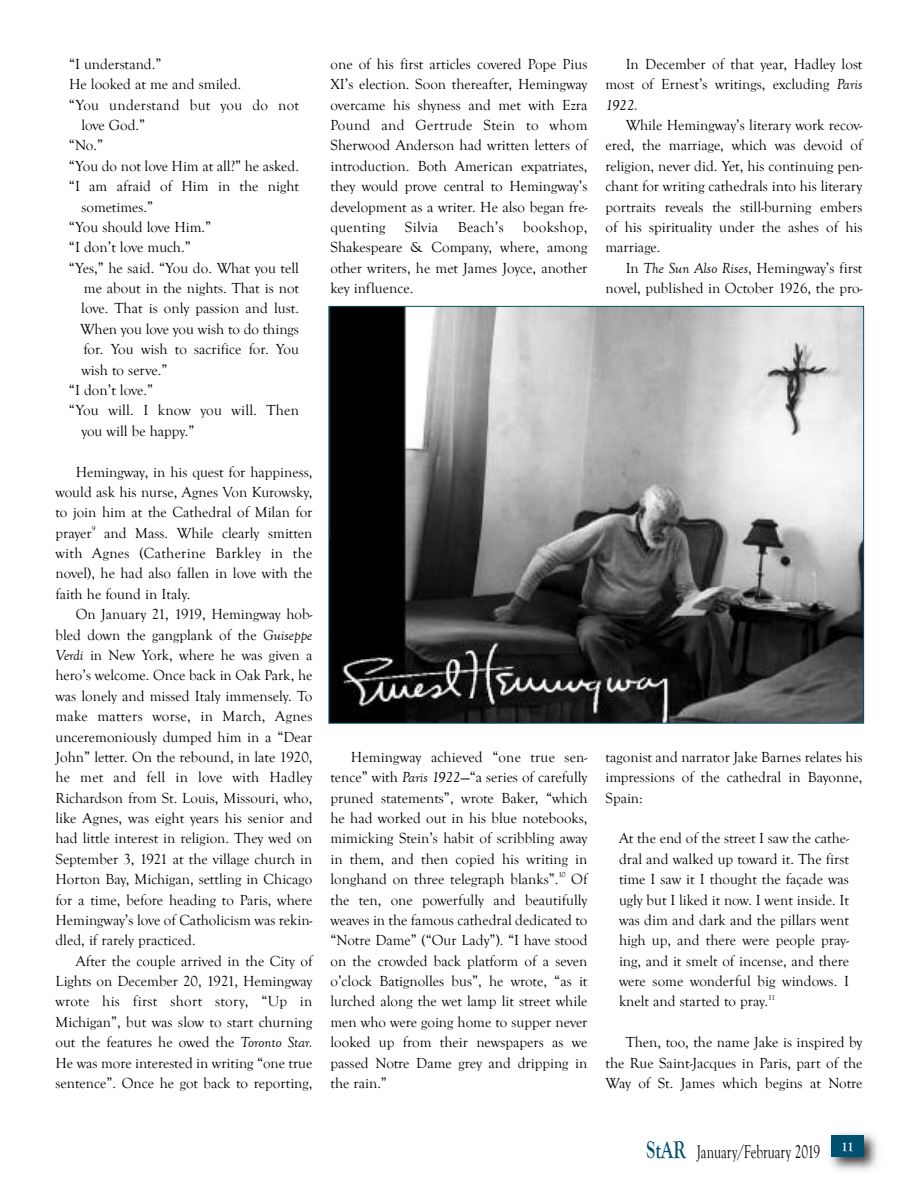
<style>
.page{position:relative;width:918px;height:1188px;background:#fff}
.page>*{position:absolute;margin:0;border:0;box-sizing:border-box;transform-origin:0 0}
.t1{font:18.9px "Goudy Old Style T";color:#000;scale:.71 1}
.t2{font:15px/20.4px "Goudy Old Style T";color:#000;text-align:justify}
.t3{font:15px "Goudy Old Style T";letter-spacing:.02em;color:#000}
.s1{font-style:italic}
.s2{font-weight:700;font-size:25.2px;color:#005171}
</style>
<div class="page">
<img style="left:829px;top:1132px;width:48px;height:39px">
<div style="left:832px;top:1135px;width:32px;height:21px;background:#005171"></div>
<img style="left:331px;top:308px;width:531px;height:414px">
<p class="t2" style="left:69px;top:54px;width:94px">“I understand.”</p>
<p class="t2" style="left:69px;top:74px;width:174px">He looked at me and smiled.</p>
<p class="t3" style="left:69px;top:96px;width:232px">“You understand but you do not</p>
<p class="t2" style="left:81px;top:115px;width:65px">love God.”</p>
<p class="t2" style="left:69px;top:135px;width:36px">“No.”</p>
<p class="t2" style="left:69px;top:156px;width:232px">“You do not love Him at all?” he asked.</p>
<p class="t2" style="left:69px;top:176px;width:232px">“I am afraid of Him in the night</p>
<p class="t2" style="left:81px;top:196px;width:73px">sometimes.”</p>
<p class="t2" style="left:69px;top:217px;width:144px">“You should love Him.”</p>
<p class="t2" style="left:69px;top:237px;width:123px">“I don’t love much.”</p>
<p class="t2" style="left:69px;top:258px;width:232px">“Yes,” he said. “You do. What you tell</p>
<p class="t2" style="left:84px;top:278px;width:217px">me about in the nights. That is not</p>
<p class="t2" style="left:81px;top:298px;width:219px">love. That is only passion and lust.</p>
<p class="t2" style="left:80px;top:319px;width:220px">When you love you wish to do things</p>
<p class="t2" style="left:84px;top:339px;width:217px">for. You wish to sacrifice for. You</p>
<p class="t2" style="left:81px;top:360px;width:88px">wish to serve.”</p>
<p class="t2" style="left:69px;top:380px;width:86px">“I don’t love.”</p>
<p class="t2" style="left:69px;top:400px;width:231px">“You will. I know you will. Then</p>
<p class="t2" style="left:81px;top:421px;width:115px">you will be happy.”</p>
<p class="t2" style="left:55px;top:461px;width:259px;text-indent:20px">Hemingway, in his quest for happiness, would ask his nurse, Agnes Von Kurowsky, to join him at the Cathedral of Milan for prayer<sup>9</sup> and Mass. While clearly smitten with Agnes (Catherine Barkley in the novel), he had also fallen in love with the faith he found in Italy.</p>
<p class="t2" style="left:55px;top:604px;width:259px;text-indent:20px">On January 21, 1919, Hemingway hob&shy;bled down the gangplank of the <span class="s1">Guiseppe Verdi</span> in New York, where he was given a hero’s welcome. Once back in Oak Park, he was lonely and missed Italy immensely. To make matters worse, in March, Agnes unceremoniously dumped him in a “Dear John” letter. On the rebound, in late 1920, he met and fell in love with Hadley Richardson from St. Louis, Missouri, who, like Agnes, was eight years his senior and had little interest in religion. They wed on September 3, 1921 at the village church in Horton Bay, Michigan, settling in Chicago for a time, before heading to Paris, where Hemingway’s love of Catholicism was rekin&shy;dled, if rarely practiced.</p>
<p class="t2" style="left:56px;top:951px;width:259px;text-indent:20px">After the couple arrived in the City of Lights on December 20, 1921, Hemingway wrote his first short story, “Up in Michigan”, but was slow to start churning out the features he owed the <span class="s1">Toronto Star.<br></span>He was more interested in writing “one true sentence”. Once he got back to reporting,</p>
<p class="t2" style="left:331px;top:54px;width:259px">one of his first articles covered Pope Pius XI’s election. Soon thereafter, Hemingway overcame his shyness and met with Ezra Pound and Gertrude Stein to whom Sherwood Anderson had written letters of introduction. Both American expatriates, they would prove central to Hemingway’s development as a writer. He also began fre&shy;quenting</p>
<p class="t2" style="left:405px;top:217px;width:35px">Silvia</p>
<p class="t2" style="left:458px;top:217px;width:48px">Beach’s</p>
<p class="t2" style="left:331px;top:217px;width:259px;text-indent:193px">bookshop, Shakespeare &amp; Company, where, among other writers, he met James Joyce, another key influence.</p>
<p class="t2" style="left:606px;top:54px;width:259px;text-indent:20px">In December of that year, Hadley lost most of Ernest’s writings, excluding <span class="s1">Paris 1922.</span></p>
<p class="t2" style="left:606px;top:115px;width:259px;text-indent:20px">While Hemingway’s literary work recov&shy;ered, the marriage, which was devoid of religion, never did. Yet, his continuing pen&shy;chant for writing cathedrals into his literary portraits reveals the still-burning embers of his spirituality under the ashes of his marriage.</p>
<p class="t2" style="left:606px;top:258px;width:259px;text-align:right">In <span class="s1">The Sun Also Rises</span>, Hemingway’s first novel, published in October 1926, the pro-</p>
<p class="t2" style="left:330px;top:747px;width:259px;text-indent:20px">Hemingway achieved “one true sen&shy;tence” with <span class="s1">Paris 1922</span>—“a series of carefully pruned statements”, wrote Baker, “which he had worked out in his blue notebooks, mimicking Stein’s habit of scribbling away in them, and then copied his writing in longhand on three telegraph blanks”.<sup>10</sup> Of the ten, one powerfully and beautifully weaves in the famous cathedral dedicated to “Notre Dame” (“Our Lady”). “I have stood on the crowded back platform of a seven o’clock Batignolles bus”, he wrote, “as it lurched along the wet lamp lit street while men who were going home to supper never looked up from their newspapers as we passed Notre Dame grey and dripping in the rain.”</p>
<p class="t2" style="left:606px;top:747px;width:259px">tagonist and narrator Jake Barnes relates his impressions of the cathedral in Bayonne, Spain:</p>
<p class="t2" style="left:619px;top:828px;width:232px">At the end of the street I saw the cathe&shy;dral and walked up toward it. The first time I saw it I thought the façade was ugly but I liked it now. I went inside. It was dim and dark and the pillars went high up, and there were people pray&shy;ing, and it smelt of incense, and there were some wonderful big windows. I knelt and started to pray.<sup>11</sup></p>
<p class="t2" style="left:606px;top:1032px;width:258px;text-indent:20px">Then, too, the name Jake is inspired by the Rue Saint-Jacques in Paris, part of the Way of St. James which begins at Notre</p>
<p class="t1" style="left:647px;top:1141px;width:293px"><span class="s2">StAR</span> January/February 2019 <sup>11</sup></p>
</div>
